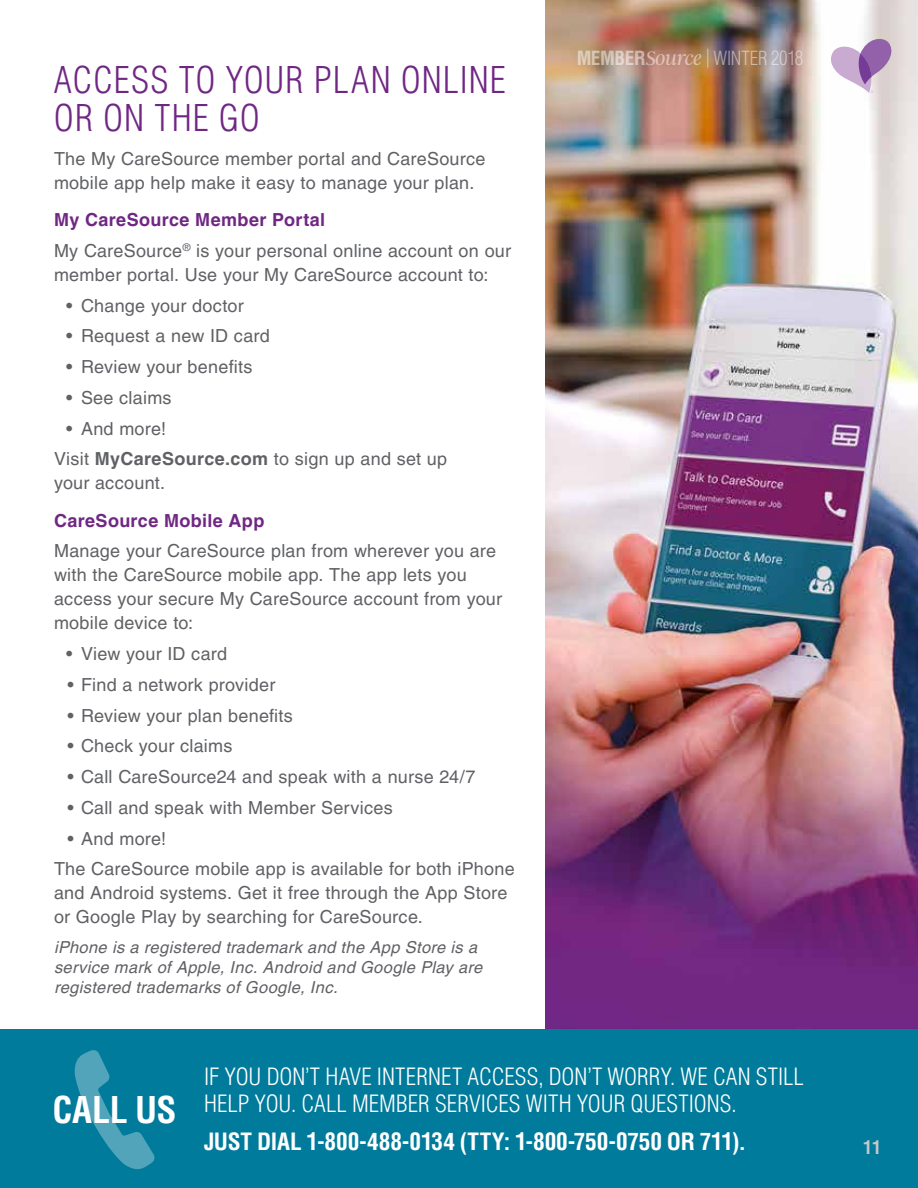
<style>
.page{position:relative;width:918px;height:1188px;background:#fff}
.page>*{position:absolute;margin:0;border:0;box-sizing:border-box;transform-origin:0 0}
.t1{font:300 condensed 36px/37.5px "Helvetica LT Pro";letter-spacing:.03em;color:#702784}
.t2{font:700 condensed 36px "Helvetica LT Pro";letter-spacing:-.01em;color:#fff}
.t3{font:300 condensed 23.25px/27px "Helvetica LT Pro";color:#fff}
.t4{font:700 condensed 23.25px "Helvetica LT Pro";letter-spacing:-.005em;color:#fff}
.t5{font:300 condensed 19.05px "Helvetica LT Pro";letter-spacing:-.01em;color:#fff}
.t6{font:18px/24px "Helvetica LT Pro";letter-spacing:.015em;color:#606165}
.t7{font:700 18px "Helvetica LT Pro";letter-spacing:.02em;color:#702784}
.t8{font:700 condensed 18px "Helvetica LT Pro";color:#c7c8c9}
.t9{font:italic 16.5px/19.8px "Helvetica LT Pro";letter-spacing:.02em;color:#606165}
.s1{font-weight:700;color:#702784}
.s2{font-weight:700}
.s3{font-family:"Argent CF";font-style:italic;font-stretch:normal;font-size:21.45px}
</style>
<div class="page">
<img style="left:546px;top:0;width:372px;height:1030px">
<svg style="left:831px;top:39px;width:60px;height:54px"></svg>
<div style="left:0;top:1030px;width:918px;height:158px;background:#007b9b"></div>
<svg style="left:74px;top:1050px;width:81px;height:119px"></svg>
<h1 class="t1" style="left:54px;top:61px;width:453px">ACCESS TO YOUR PLAN ONLINE<br>OR ON THE GO</h1>
<p class="t6" style="left:54px;top:146px;width:433px">The My CareSource member portal and CareSource mobile app help make it easy to manage your plan.</p>
<p class="t6" style="left:54px;top:204px;width:459px;line-height:30.8px"><span class="s1">My CareSource Member Portal<br></span>My CareSource<sup>®</sup> is your personal online account on our</p>
<p class="t6" style="left:54px;top:262px;width:436px">member portal. Use your My CareSource account to:</p>
<p class="t6" style="left:66px;top:293px;width:179px">• Change your doctor</p>
<p class="t6" style="left:66px;top:324px;width:205px">• Request a new ID card</p>
<p class="t6" style="left:66px;top:355px;width:188px">• Review your benefits</p>
<p class="t6" style="left:66px;top:385px;width:107px">• See claims</p>
<p class="t6" style="left:54px;top:413px;width:395px;line-height:30.8px;text-indent:12px">• And more!<br>Visit <span class="s2">MyCareSource.com</span> to sign up and set up</p>
<p class="t6" style="left:54px;top:471px;width:113px">your account.</p>
<p class="t7" style="left:54px;top:509px;width:212px">CareSource Mobile App</p>
<p class="t6" style="left:54px;top:539px;width:450px">Manage your CareSource plan from wherever you are with the CareSource mobile app. The app lets you access your secure My CareSource account from your mobile device to:</p>
<p class="t6" style="left:66px;top:642px;width:163px">• View your ID card</p>
<p class="t6" style="left:68px;top:673px;width:209px">• Find a network provider</p>
<p class="t6" style="left:68px;top:703px;width:227px">• Review your plan benefits</p>
<p class="t6" style="left:68px;top:734px;width:166px">• Check your claims</p>
<p class="t6" style="left:68px;top:765px;width:409px">• Call CareSource24 and speak with a nurse 24/7</p>
<p class="t6" style="left:68px;top:796px;width:327px">• Call and speak with Member Services</p>
<p class="t6" style="left:54px;top:823px;width:462px;line-height:30.8px;text-indent:14px">• And more!<br>The CareSource mobile app is available for both iPhone</p>
<p class="t6" style="left:54px;top:881px;width:455px">and Android systems. Get it free through the App Store or Google Play by searching for CareSource.</p>
<p class="t9" style="left:54px;top:938px;width:430px">iPhone is a registered trademark and the App Store is a service mark of Apple, Inc. Android and Google Play are registered trademarks of Google, Inc.</p>
<p class="t5" style="left:576px;top:46px;width:228px"><span class="s2">MEMBER</span><span class="s3">Source</span> | WINTER 2018</p>
<h1 class="t2" style="left:53px;top:1085px;width:125px">CALL US</h1>
<p class="t3" style="left:204px;top:1063px;width:601px">IF YOU DON’T HAVE INTERNET ACCESS, DON’T WORRY. WE CAN STILL<br>HELP YOU. CALL MEMBER SERVICES WITH YOUR QUESTIONS.</p>
<p class="t4" style="left:204px;top:1126px;width:544px">JUST DIAL 1-800-488-0134 (TTY: 1-800-750-0750 OR 711).</p>
<p class="t8" style="left:863px;top:1135px;width:19px">11</p>
</div>
